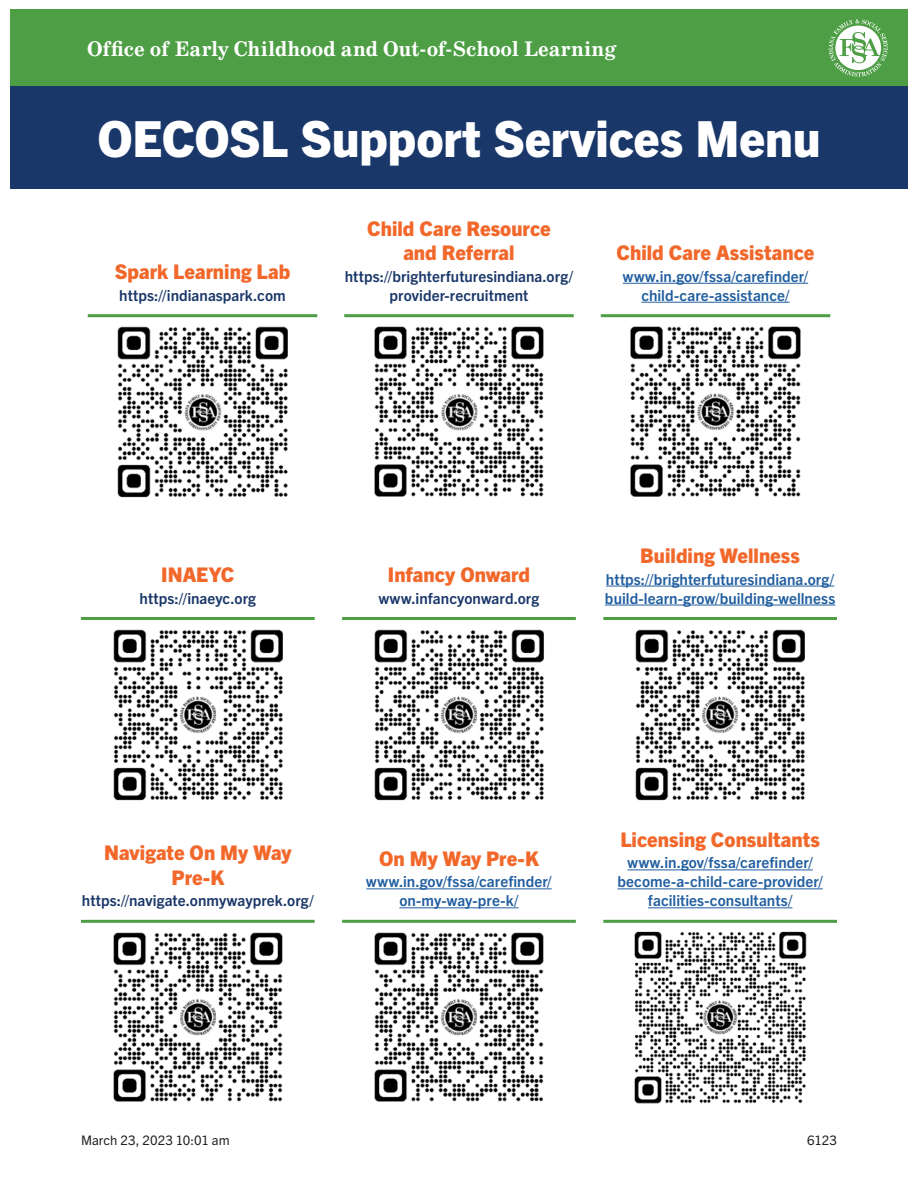
<style>
.page{position:relative;width:918px;height:1188px;background:#fff}
.page>*{position:absolute;margin:0;border:0;box-sizing:border-box;transform-origin:0 0}
.t1{font:800 49.8px "Trade Gothic Next LT Pro";letter-spacing:-.005em;color:#fff}
.t2{font:700 21.3px "School";letter-spacing:-.005em;color:#fff}
.t3{font:800 20.25px/24.3px "Trade Gothic Next LT Pro";letter-spacing:.005em;color:#f2682b;text-align:center}
.t4{font:700 15.15px/18.9px "Trade Gothic Next LT Pro";letter-spacing:.005em;color:#215e9f;text-align:center}
.t5{font:700 15.15px/18.9px "Trade Gothic Next LT Pro";letter-spacing:.005em;color:#1a3769;text-align:center}
.t6{font:13.2px "Trade Gothic Next LT Pro";letter-spacing:.005em;color:#231f20}
</style>
<div class="page">
<div style="left:10px;top:9px;width:898px;height:77px;background:#4d9e45"></div>
<svg style="left:829px;top:19px;width:59px;height:58px"></svg>
<div style="left:10px;top:86px;width:898px;height:103px;background:#1a3769"></div>
<hr style="left:88px;top:314px;width:229px;height:3px;background:#4d9e45">
<img style="left:117px;top:326px;width:171px;height:172px">
<hr style="left:344px;top:314px;width:230px;height:3px;background:#4d9e45">
<img style="left:374px;top:326px;width:170px;height:171px">
<hr style="left:623px;top:283px;width:185px;height:1px;background:#215e9f">
<hr style="left:601px;top:314px;width:229px;height:3px;background:#4d9e45">
<hr style="left:641px;top:302px;width:149px;height:1px;background:#215e9f">
<img style="left:630px;top:326px;width:171px;height:171px">
<hr style="left:81px;top:617px;width:234px;height:3px;background:#4d9e45">
<img style="left:113px;top:629px;width:170px;height:172px">
<hr style="left:342px;top:617px;width:234px;height:3px;background:#4d9e45">
<img style="left:374px;top:629px;width:170px;height:172px">
<hr style="left:606px;top:586px;width:228px;height:1px;background:#215e9f">
<hr style="left:603px;top:617px;width:234px;height:3px;background:#4d9e45">
<hr style="left:605px;top:605px;width:230px;height:1px;background:#215e9f">
<img style="left:635px;top:629px;width:170px;height:172px">
<hr style="left:81px;top:920px;width:234px;height:3px;background:#4d9e45">
<img style="left:113px;top:932px;width:170px;height:170px">
<hr style="left:366px;top:888px;width:186px;height:1px;background:#215e9f">
<hr style="left:342px;top:920px;width:234px;height:3px;background:#4d9e45">
<hr style="left:399px;top:907px;width:120px;height:1px;background:#215e9f">
<img style="left:374px;top:932px;width:170px;height:170px">
<hr style="left:627px;top:870px;width:186px;height:1px;background:#215e9f">
<hr style="left:617px;top:888px;width:206px;height:1px;background:#215e9f">
<hr style="left:603px;top:920px;width:234px;height:3px;background:#4d9e45">
<hr style="left:648px;top:907px;width:144px;height:1px;background:#215e9f">
<img style="left:634px;top:931px;width:173px;height:173px">
<p class="t2" style="left:87px;top:36px;width:531px">Office of Early Childhood and Out-of-School Learning</p>
<h1 class="t1" style="left:97px;top:104px;width:725px">OECOSL Support Services Menu</h1>
<h2 class="t3" style="left:115px;top:258px;width:177px">Spark Learning Lab</h2>
<h3 class="t5" style="left:119px;top:285px;width:168px">https://indianaspark.com</h3>
<h2 class="t3" style="left:367px;top:215px;width:185px">Child Care Resource and Referral</h2>
<h3 class="t5" style="left:345px;top:266px;width:230px">https://brighterfuturesindiana.org/ provider-recruitment</h3>
<h2 class="t3" style="left:617px;top:239px;width:199px">Child Care Assistance</h2>
<h3 class="t4" style="left:623px;top:266px;width:187px">www.in.gov/fssa/carefinder/ child-care-assistance/</h3>
<h2 class="t3" style="left:161px;top:561px;width:75px">INAEYC</h2>
<h3 class="t5" style="left:140px;top:588px;width:118px">https://inaeyc.org</h3>
<h2 class="t3" style="left:388px;top:561px;width:144px">Infancy Onward</h2>
<h3 class="t5" style="left:379px;top:588px;width:162px">www.infancyonward.org</h3>
<h2 class="t3" style="left:640px;top:542px;width:161px">Building Wellness</h2>
<h3 class="t4" style="left:605px;top:569px;width:232px;text-align:left">https://brighterfuturesindiana.org/ build-learn-grow/building-wellness</h3>
<h2 class="t3" style="left:104px;top:839px;width:189px">Navigate On My Way<br>Pre-K</h2>
<h3 class="t5" style="left:82px;top:890px;width:233px">https://navigate.onmywayprek.org/</h3>
<h2 class="t3" style="left:379px;top:845px;width:161px">On My Way Pre-K</h2>
<h3 class="t4" style="left:366px;top:871px;width:187px">www.in.gov/fssa/carefinder/ on-my-way-pre-k/</h3>
<h2 class="t3" style="left:620px;top:826px;width:201px">Licensing Consultants</h2>
<h3 class="t4" style="left:617px;top:852px;width:207px">www.in.gov/fssa/carefinder/ become-a-child-care-provider/ facilities-consultants/</h3>
<p class="t6" style="left:81px;top:1131px;width:150px">March 23, 2023 10:01 am</p>
<p class="t6" style="left:807px;top:1131px;width:31px">6123</p>
</div>
